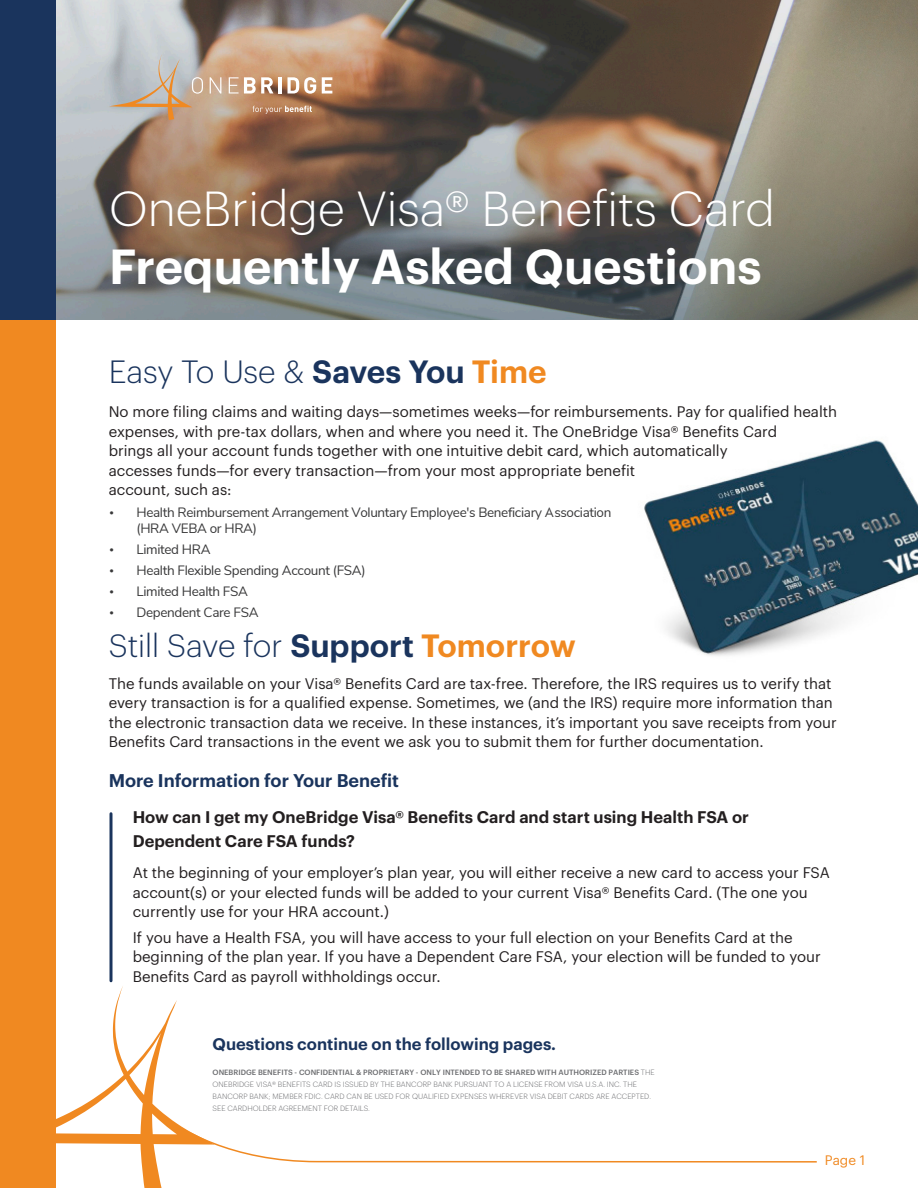
<style>
.page{position:relative;width:918px;height:1188px;background:#fff}
.page>*{position:absolute;margin:0;border:0;box-sizing:border-box;transform-origin:0 0}
.t1{font:300 48.15px/57.8px "Graphik";color:#fff}
.t2{font:300 31.5px "Graphik";color:#1a345d}
.t3{font:600 18px "Graphik";color:#1a345d}
.t4{font:600 16.5px/24px "Graphik";color:#231f20}
.t5{font:600 16.5px "Graphik";color:#1a345d}
.t6{font:15px/19.5px "Graphik";color:#231f20}
.t7{font:13.5px/16.2px "Nunito Sans";letter-spacing:-.025em;color:#383839}
.t8{font:13.5px "Graphik";color:#f08921}
.t9{font:300 7.5px/12px "Graphik";color:#6c6d70}
.s1{font-weight:600}
.s2{font-weight:600;color:#f08921}
.s3{font-family:"Graphik"}
.s4{font-weight:500}
</style>
<div class="page">
<img style="left:55px;top:0;width:863px;height:320px">
<div style="left:0;top:0;width:55px;height:1188px;background:#f08921"></div>
<svg style="left:210px;top:77px;width:11px;height:17px"></svg>
<svg style="left:229px;top:77px;width:44px;height:17px"></svg>
<hr style="left:278px;top:77px;width:3px;height:17px;background:#fff">
<svg style="left:288px;top:77px;width:28px;height:17px"></svg>
<svg style="left:322px;top:77px;width:10px;height:17px"></svg>
<svg style="left:109px;top:54px;width:94px;height:66px"></svg>
<svg style="left:253px;top:106px;width:59px;height:8px"></svg>
<div style="left:0;top:0;width:55px;height:320px;background:#1a345d"></div>
<svg style="left:55px;top:985px;width:122px;height:203px"></svg>
<svg style="left:157px;top:1111px;width:660px;height:52px"></svg>
<hr style="left:110px;top:814px;width:2px;height:167px;background:#1a345d">
<img style="left:644px;top:440px;width:274px;height:216px">
<p class="t1" style="left:109px;top:176px;width:667px">OneBridge Visa® Benefits Card<br><span class="s1">Frequently Asked Questions</span></p>
<p class="t2" style="left:109px;top:349px;width:439px">Easy To Use &amp; <span class="s1">Saves You</span> <span class="s2">Time</span></p>
<p class="t6" style="left:109px;top:401px;width:730px">No more filing claims and waiting days—sometimes weeks—for reimbursements. Pay for qualified health expenses, with pre-tax dollars, when and where you need it. The OneBridge Visa® Benefits Card</p>
<p class="t6" style="left:109px;top:440px;width:620px">brings all your account funds together with one intuitive debit card, which automatically</p>
<p class="t6" style="left:109px;top:459px;width:528px">accesses funds—for every transaction—from your most appropriate benefit</p>
<p class="t6" style="left:109px;top:479px;width:124px">account, such as:</p>
<p class="t7" style="left:136px;top:503px;width:476px;text-indent:-27px"><span class="s3">•</span> Health Reimbursement Arrangement Voluntary Employee's Beneficiary Association (HRA VEBA or HRA)</p>
<p class="t7" style="left:110px;top:540px;width:103px"><span class="s3">•</span> Limited HRA</p>
<p class="t7" style="left:110px;top:561px;width:258px"><span class="s3">•</span> Health Flexible Spending Account (FSA)</p>
<p class="t7" style="left:110px;top:582px;width:140px"><span class="s3">•</span> Limited Health FSA</p>
<p class="t7" style="left:110px;top:603px;width:151px"><span class="s3">•</span> Dependent Care FSA</p>
<p class="t2" style="left:109px;top:623px;width:469px">Still Save for <span class="s1">Support</span> <span class="s2">Tomorrow</span></p>
<p class="t6" style="left:109px;top:672px;width:730px">The funds available on your Visa® Benefits Card are tax-free. Therefore, the IRS requires us to verify that every transaction is for a qualified expense. Sometimes, we (and the IRS) require more information than the electronic transaction data we receive. In these instances, it’s important you save receipts from your Benefits Card transactions in the event we ask you to submit them for further documentation.</p>
<p class="t3" style="left:109px;top:767px;width:292px">More Information for Your Benefit</p>
<p class="t4" style="left:133px;top:803px;width:618px">How can I get my OneBridge Visa® Benefits Card and start using Health FSA or<br>Dependent Care FSA funds?</p>
<p class="t6" style="left:133px;top:862px;width:699px">At the beginning of your employer’s plan year, you will either receive a new card to access your FSA account(s) or your elected funds will be added to your current Visa® Benefits Card. (The one you currently use for your HRA account.)</p>
<p class="t6" style="left:133px;top:926px;width:689px">If you have a Health FSA, you will have access to your full election on your Benefits Card at the beginning of the plan year. If you have a Dependent Care FSA, your election will be funded to your<br>Benefits Card as payroll withholdings occur.</p>
<p class="t5" style="left:213px;top:1032px;width:345px">Questions continue on the following pages.</p>
<p class="t9" style="left:213px;top:1065px;width:444px"><span class="s4">ONEBRIDGE BENEFITS - CONFIDENTIAL &amp; PROPRIETARY - ONLY INTENDED TO BE SHARED WITH AUTHORIZED PARTIES</span> THE ONEBRIDGE VISA® BENEFITS CARD IS ISSUED BY THE BANCORP BANK PURSUANT TO A LICENSE FROM VISA U.S.A. INC. THE BANCORP BANK; MEMBER FDIC. CARD CAN BE USED FOR QUALIFIED EXPENSES WHEREVER VISA DEBIT CARDS ARE ACCEPTED.<br>SEE CARDHOLDER AGREEMENT FOR DETAILS.</p>
<p class="t8" style="left:825px;top:1150px;width:42px">Page 1</p>
</div>
